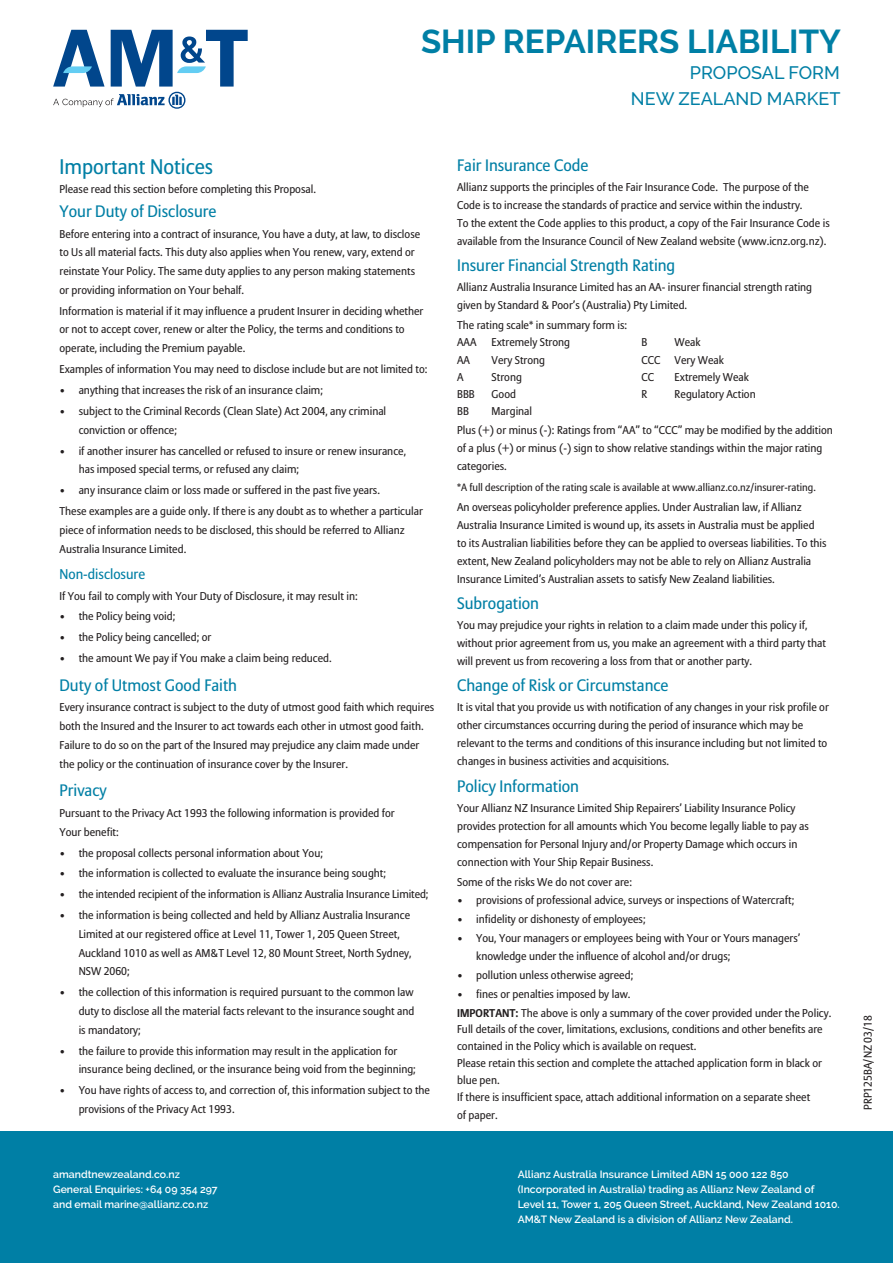
<style>
.page{position:relative;width:893px;height:1263px;background:#fff}
.page>*{position:absolute;margin:0;border:0;box-sizing:border-box;transform-origin:0 0}
.t1{font:700 33px "Raleway";color:#007fa5}
.t2{font:21px "Allianz Sans";color:#007fa5}
.t3{font:500 18px/25.8px "Raleway";color:#007fa5;text-align:right}
.t4{font:16.5px "Allianz Sans";color:#007fa5}
.t5{font:14.1px "Allianz Sans";color:#007fa5}
.t6{font:11.25px/18.8px "Allianz Sans";color:#231f20}
.t7{font:600 10.5px/15px "Raleway";color:#fff}
.t8{font:10.5px "Allianz Sans";color:#231f20}
.s1{font-weight:700}
</style>
<div class="page">
<div style="left:0;top:1131px;width:893px;height:132px;background:#007fa5"></div>
<svg style="left:53px;top:30px;width:195px;height:79px"></svg>
<h1 class="t1" style="left:421px;top:23px;width:421px">SHIP REPAIRERS LIABILITY</h1>
<h2 class="t2" style="left:60px;top:154px;width:155px">Important Notices</h2>
<p class="t6" style="left:60px;top:180px;width:258px">Please read this section before completing this Proposal.</p>
<h3 class="t4" style="left:60px;top:201px;width:159px">Your Duty of Disclosure</h3>
<p class="t6" style="left:60px;top:225px;width:362px">Before entering into a contract of insurance, You have a duty, at law, to disclose to Us all material facts. This duty also applies when You renew, vary, extend or reinstate Your Policy. The same duty applies to any person making statements or providing information on Your behalf.</p>
<p class="t6" style="left:60px;top:302px;width:365px">Information is material if it may influence a prudent Insurer in deciding whether or not to accept cover, renew or alter the Policy, the terms and conditions to operate, including the Premium payable.</p>
<p class="t6" style="left:60px;top:360px;width:369px">Examples of information You may need to disclose include but are not limited to:</p>
<p class="t6" style="left:60px;top:381px;width:265px">• anything that increases the risk of an insurance claim;</p>
<p class="t6" style="left:79px;top:402px;width:309px;text-indent:-19px">• subject to the Criminal Records (Clean Slate) Act 2004, any criminal conviction or offence;</p>
<p class="t6" style="left:79px;top:442px;width:329px;text-indent:-19px">• if another insurer has cancelled or refused to insure or renew insurance, has imposed special terms, or refused any claim;</p>
<p class="t6" style="left:60px;top:480px;width:365px;line-height:20.9px">• any insurance claim or loss made or suffered in the past five years.<br>These examples are a guide only. If there is any doubt as to whether a particular</p>
<p class="t6" style="left:60px;top:521px;width:347px">piece of information needs to be disclosed, this should be referred to Allianz<br>Australia Insurance Limited.</p>
<p class="t5" style="left:60px;top:565px;width:87px">Non-disclosure</p>
<p class="t6" style="left:60px;top:587px;width:300px">If You fail to comply with Your Duty of Disclosure, it may result in:</p>
<p class="t6" style="left:60px;top:608px;width:117px">• the Policy being void;</p>
<p class="t6" style="left:60px;top:628px;width:153px">• the Policy being cancelled; or</p>
<p class="t6" style="left:60px;top:649px;width:274px">• the amount We pay if You make a claim being reduced.</p>
<h3 class="t4" style="left:60px;top:675px;width:179px">Duty of Utmost Good Faith</h3>
<p class="t6" style="left:60px;top:699px;width:376px">Every insurance contract is subject to the duty of utmost good faith which requires both the Insured and the Insurer to act towards each other in utmost good faith.<br>Failure to do so on the part of the Insured may prejudice any claim made under the policy or the continuation of insurance cover by the Insurer.</p>
<h3 class="t4" style="left:60px;top:780px;width:49px">Privacy</h3>
<p class="t6" style="left:60px;top:804px;width:337px">Pursuant to the Privacy Act 1993 the following information is provided for<br>Your benefit:</p>
<p class="t6" style="left:60px;top:844px;width:265px">• the proposal collects personal information about You;</p>
<p class="t6" style="left:60px;top:865px;width:328px">• the information is collected to evaluate the insurance being sought;</p>
<p class="t6" style="left:60px;top:885px;width:370px">• the intended recipient of the information is Allianz Australia Insurance Limited;</p>
<p class="t6" style="left:79px;top:906px;width:334px;text-indent:-19px">• the information is being collected and held by Allianz Australia Insurance Limited at our registered office at Level 11, Tower 1, 205 Queen Street, Auckland 1010 as well as AM&amp;T Level 12, 80 Mount Street, North Sydney, NSW 2060;</p>
<p class="t6" style="left:79px;top:983px;width:337px;text-align:justify;text-indent:-19px">• the collection of this information is required pursuant to the common law duty to disclose all the material facts relevant to the insurance sought and is mandatory;</p>
<p class="t6" style="left:79px;top:1042px;width:339px;text-indent:-19px">• the failure to provide this information may result in the application for insurance being declined, or the insurance being void from the beginning;</p>
<p class="t6" style="left:79px;top:1081px;width:353px;text-indent:-19px">• You have rights of access to, and correction of, this information subject to the provisions of the Privacy Act 1993.</p>
<h3 class="t3" style="left:631px;top:60px;width:211px">PROPOSAL FORM<br>NEW ZEALAND MARKET</h3>
<h3 class="t4" style="left:457px;top:155px;width:133px">Fair Insurance Code</h3>
<p class="t6" style="left:457px;top:178px;width:374px;line-height:18px">Allianz supports the principles of the Fair Insurance Code. The purpose of the Code is to increase the standards of practice and service within the industry.<br>To the extent the Code applies to this product, a copy of the Fair Insurance Code is available from the Insurance Council of New Zealand website (www.icnz.org.nz).</p>
<h3 class="t4" style="left:457px;top:255px;width:220px">Insurer Financial Strength Rating</h3>
<p class="t6" style="left:457px;top:279px;width:357px;line-height:18px">Allianz Australia Insurance Limited has an AA- insurer financial strength rating given by Standard &amp; Poor’s (Australia) Pty Limited.</p>
<p class="t6" style="left:457px;top:317px;width:172px;line-height:17.2px">The rating scale* in summary form is:<br>AAA</p>
<p class="t6" style="left:492px;top:334px;width:80px">Extremely Strong</p>
<p class="t6" style="left:642px;top:334px;width:7px">B</p>
<p class="t6" style="left:675px;top:334px;width:28px">Weak</p>
<p class="t6" style="left:457px;top:351px;width:14px">AA</p>
<p class="t6" style="left:492px;top:351px;width:55px">Very Strong</p>
<p class="t6" style="left:642px;top:351px;width:20px">CCC</p>
<p class="t6" style="left:675px;top:351px;width:51px">Very Weak</p>
<p class="t6" style="left:457px;top:368px;width:8px">A</p>
<p class="t6" style="left:492px;top:368px;width:32px">Strong</p>
<p class="t6" style="left:642px;top:368px;width:14px">CC</p>
<p class="t6" style="left:675px;top:368px;width:76px">Extremely Weak</p>
<p class="t6" style="left:457px;top:385px;width:19px">BBB</p>
<p class="t6" style="left:492px;top:385px;width:26px">Good</p>
<p class="t6" style="left:642px;top:385px;width:7px">R</p>
<p class="t6" style="left:675px;top:385px;width:83px">Regulatory Action</p>
<p class="t6" style="left:457px;top:403px;width:13px">BB</p>
<p class="t6" style="left:457px;top:402px;width:377px;text-indent:35px">Marginal<br>Plus (+) or minus (-): Ratings from “AA” to “CCC” may be modified by the addition</p>
<p class="t6" style="left:457px;top:440px;width:367px;line-height:18px">of a plus (+) or minus (-) sign to show relative standings within the major rating categories.</p>
<p class="t8" style="left:457px;top:481px;width:360px">*A full description of the rating scale is available at www.allianz.co.nz/insurer-rating.</p>
<p class="t6" style="left:457px;top:498px;width:371px;line-height:18px">An overseas policyholder preference applies. Under Australian law, if Allianz Australia Insurance Limited is wound up, its assets in Australia must be applied to its Australian liabilities before they can be applied to overseas liabilities. To this extent, New Zealand policyholders may not be able to rely on Allianz Australia Insurance Limited’s Australian assets to satisfy New Zealand liabilities.</p>
<h3 class="t4" style="left:457px;top:593px;width:84px">Subrogation</h3>
<p class="t6" style="left:457px;top:617px;width:370px;line-height:18px">You may prejudice your rights in relation to a claim made under this policy if, without prior agreement from us, you make an agreement with a third party that will prevent us from recovering a loss from that or another party.</p>
<h3 class="t4" style="left:457px;top:676px;width:213px">Change of Risk or Circumstance</h3>
<p class="t6" style="left:457px;top:699px;width:373px;line-height:18px">It is vital that you provide us with notification of any changes in your risk profile or other circumstances occurring during the period of insurance which may be relevant to the terms and conditions of this insurance including but not limited to changes in business activities and acquisitions.</p>
<h3 class="t4" style="left:457px;top:776px;width:123px">Policy Information</h3>
<p class="t6" style="left:457px;top:799px;width:353px;line-height:18px">Your Allianz NZ Insurance Limited Ship Repairers’ Liability Insurance Policy provides protection for all amounts which You become legally liable to pay as compensation for Personal Injury and/or Property Damage which occurs in connection with Your Ship Repair Business.</p>
<p class="t6" style="left:457px;top:873px;width:176px">Some of the risks We do not cover are:</p>
<p class="t6" style="left:457px;top:891px;width:339px">• provisions of professional advice, surveys or inspections of Watercraft;</p>
<p class="t6" style="left:457px;top:910px;width:190px">• infidelity or dishonesty of employees;</p>
<p class="t6" style="left:476px;top:929px;width:326px;line-height:18px;text-indent:-19px">• You, Your managers or employees being with Your or Yours managers’ knowledge under the influence of alcohol and/or drugs;</p>
<p class="t6" style="left:457px;top:966px;width:178px">• pollution unless otherwise agreed;</p>
<p class="t6" style="left:457px;top:985px;width:376px">• fines or penalties imposed by law.<br><span class="s1">IMPORTANT:</span> The above is only a summary of the cover provided under the Policy.</p>
<p class="t6" style="left:457px;top:1021px;width:367px;line-height:16.5px">Full details of the cover, limitations, exclusions, conditions and other benefits are contained in the Policy which is available on request.</p>
<p class="t6" style="left:457px;top:1056px;width:366px;line-height:16.5px">Please retain this section and complete the attached application form in black or blue pen.</p>
<p class="t6" style="left:457px;top:1089px;width:355px;line-height:18px">If there is insufficient space, attach additional information on a separate sheet of paper.</p>
<p class="t7" style="left:53px;top:1166px;width:166px">amandtnewzealand.co.nz<br>General Enquiries: +64 09 354 297 and email marine@allianz.co.nz</p>
<p class="t7" style="left:518px;top:1166px;width:324px">Allianz Australia Insurance Limited ABN 15 000 122 850 (Incorporated in Australia) trading as Allianz New Zealand of Level 11, Tower 1, 205 Queen Street, Auckland, New Zealand 1010.<br>AM&amp;T New Zealand is a division of Allianz New Zealand.</p>
<p class="t6" style="left:859px;top:1110px;width:96px;rotate:-90deg">PRP125BA/NZ 03/18</p>
</div>
